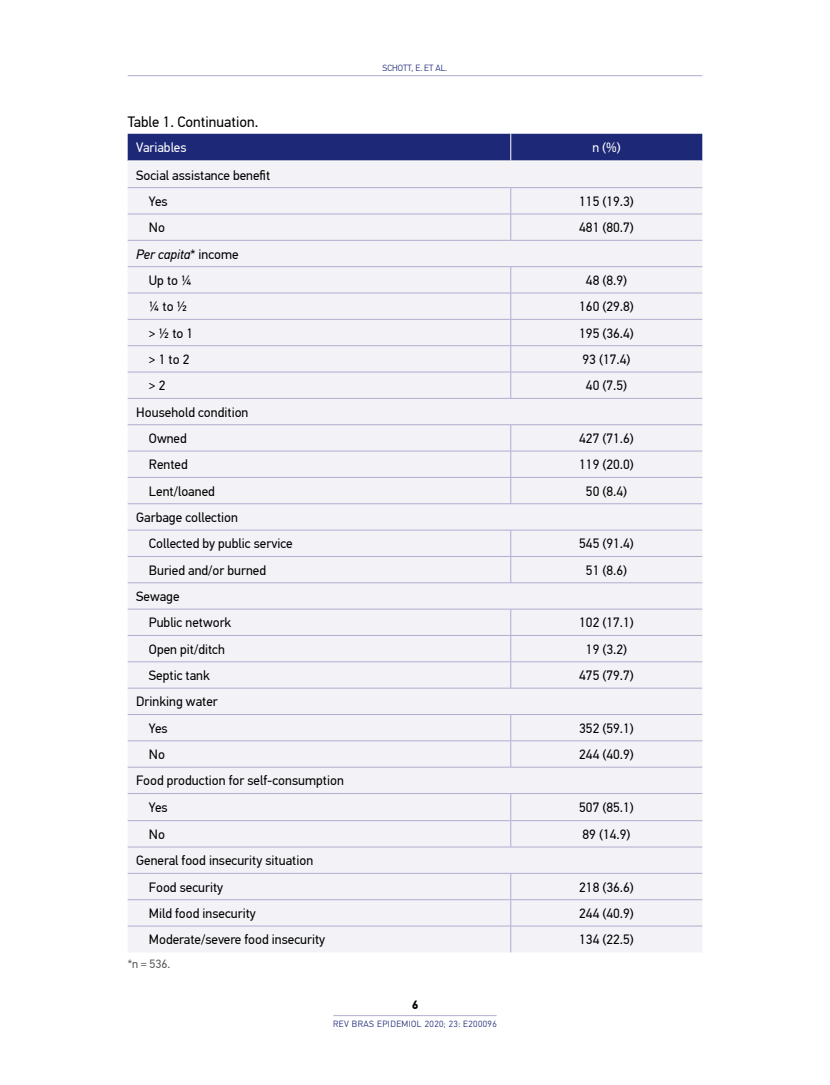
<style>
.page{position:relative;width:830px;height:1085px;background:#fff}
.page>*{position:absolute;margin:0;border:0;box-sizing:border-box;transform-origin:0 0}
.t1{font:15px "PF Din Text Pro";color:#000}
.t2{font:13.5px/26.4px "PF Din Text Pro";color:#000}
.t3{font:13.5px "PF Din Text Pro";color:#fff}
.t4{font:12px "PF Din Text Pro";color:#58595b}
.t5{font:700 12px "PF Din Text Pro";color:#000}
.t6{font:300 9px "PF Din Text Pro";letter-spacing:.05em;color:#1d2877}
.t7{font:300 9px "PF Din Text Pro";color:#1d2877}
.s1{font-style:italic}
</style>
<div class="page">
<hr style="left:128px;top:75px;width:574px;height:1px;background:#afaecf">
<hr style="left:333px;top:1015px;width:163px;height:1px;background:#afaecf">
<div style="left:128px;top:162px;width:574px;height:790px;background:#f2f2f7"></div>
<hr style="left:128px;top:187px;width:382px;height:1px;background:#afaecf">
<hr style="left:510px;top:187px;width:192px;height:1px;background:#afaecf">
<hr style="left:128px;top:213px;width:382px;height:1px;background:#afaecf">
<hr style="left:510px;top:213px;width:192px;height:1px;background:#afaecf">
<svg style="left:510px;top:188px;width:1px;height:52px"></svg>
<hr style="left:128px;top:240px;width:382px;height:1px;background:#afaecf">
<hr style="left:510px;top:240px;width:192px;height:1px;background:#afaecf">
<hr style="left:128px;top:266px;width:382px;height:1px;background:#afaecf">
<hr style="left:510px;top:266px;width:192px;height:1px;background:#afaecf">
<hr style="left:128px;top:292px;width:382px;height:1px;background:#afaecf">
<hr style="left:510px;top:292px;width:192px;height:1px;background:#afaecf">
<hr style="left:128px;top:319px;width:382px;height:1px;background:#afaecf">
<hr style="left:510px;top:319px;width:192px;height:1px;background:#afaecf">
<hr style="left:128px;top:345px;width:382px;height:1px;background:#afaecf">
<hr style="left:510px;top:345px;width:192px;height:1px;background:#afaecf">
<hr style="left:128px;top:371px;width:382px;height:1px;background:#afaecf">
<hr style="left:510px;top:371px;width:192px;height:1px;background:#afaecf">
<svg style="left:510px;top:267px;width:1px;height:131px"></svg>
<hr style="left:128px;top:398px;width:382px;height:1px;background:#afaecf">
<hr style="left:510px;top:398px;width:192px;height:1px;background:#afaecf">
<hr style="left:128px;top:424px;width:382px;height:1px;background:#afaecf">
<hr style="left:510px;top:424px;width:192px;height:1px;background:#afaecf">
<hr style="left:128px;top:450px;width:382px;height:1px;background:#afaecf">
<hr style="left:510px;top:450px;width:192px;height:1px;background:#afaecf">
<hr style="left:128px;top:477px;width:382px;height:1px;background:#afaecf">
<hr style="left:510px;top:477px;width:192px;height:1px;background:#afaecf">
<svg style="left:510px;top:425px;width:1px;height:78px"></svg>
<hr style="left:128px;top:503px;width:382px;height:1px;background:#afaecf">
<hr style="left:510px;top:503px;width:192px;height:1px;background:#afaecf">
<hr style="left:128px;top:529px;width:382px;height:1px;background:#afaecf">
<hr style="left:510px;top:529px;width:192px;height:1px;background:#afaecf">
<hr style="left:128px;top:556px;width:382px;height:1px;background:#afaecf">
<hr style="left:510px;top:556px;width:192px;height:1px;background:#afaecf">
<svg style="left:510px;top:530px;width:1px;height:52px"></svg>
<hr style="left:128px;top:582px;width:382px;height:1px;background:#afaecf">
<hr style="left:510px;top:582px;width:192px;height:1px;background:#afaecf">
<hr style="left:128px;top:608px;width:382px;height:1px;background:#afaecf">
<hr style="left:510px;top:608px;width:192px;height:1px;background:#afaecf">
<hr style="left:128px;top:635px;width:382px;height:1px;background:#afaecf">
<hr style="left:510px;top:635px;width:192px;height:1px;background:#afaecf">
<hr style="left:128px;top:661px;width:382px;height:1px;background:#afaecf">
<hr style="left:510px;top:661px;width:192px;height:1px;background:#afaecf">
<svg style="left:510px;top:609px;width:1px;height:78px"></svg>
<hr style="left:128px;top:714px;width:382px;height:1px;background:#afaecf">
<hr style="left:510px;top:714px;width:192px;height:1px;background:#afaecf">
<hr style="left:128px;top:740px;width:382px;height:1px;background:#afaecf">
<hr style="left:510px;top:740px;width:192px;height:1px;background:#afaecf">
<svg style="left:510px;top:715px;width:1px;height:51px"></svg>
<hr style="left:128px;top:766px;width:382px;height:1px;background:#afaecf">
<hr style="left:510px;top:766px;width:192px;height:1px;background:#afaecf">
<hr style="left:128px;top:793px;width:382px;height:1px;background:#afaecf">
<hr style="left:510px;top:793px;width:192px;height:1px;background:#afaecf">
<hr style="left:128px;top:820px;width:382px;height:1px;background:#afaecf">
<hr style="left:510px;top:820px;width:192px;height:1px;background:#afaecf">
<svg style="left:510px;top:793px;width:1px;height:53px"></svg>
<hr style="left:128px;top:846px;width:382px;height:1px;background:#afaecf">
<hr style="left:510px;top:846px;width:192px;height:1px;background:#afaecf">
<svg style="left:510px;top:873px;width:1px;height:79px"></svg>
<div style="left:128px;top:134px;width:574px;height:26px;background:#1d2877"></div>
<hr style="left:128px;top:872px;width:382px;height:1px;background:#afaecf">
<hr style="left:510px;top:872px;width:192px;height:1px;background:#afaecf">
<hr style="left:128px;top:899px;width:382px;height:1px;background:#afaecf">
<hr style="left:510px;top:899px;width:192px;height:1px;background:#afaecf">
<hr style="left:128px;top:925px;width:382px;height:1px;background:#afaecf">
<hr style="left:510px;top:925px;width:192px;height:1px;background:#afaecf">
<hr style="left:128px;top:687px;width:382px;height:1px;background:#afaecf">
<hr style="left:510px;top:687px;width:192px;height:1px;background:#afaecf">
<p class="t1" style="left:128px;top:113px;width:132px">Table 1. Continuation.</p>
<p class="t7" style="left:382px;top:63px;width:66px">SCHOTT, E. ET AL.</p>
<p class="t3" style="left:136px;top:140px;width:52px">Variables</p>
<p class="t3" style="left:592px;top:140px;width:30px">n (%)</p>
<p class="t2" style="left:149px;top:162px;width:123px;text-indent:-13px">Social assistance benefit<br>Yes</p>
<p class="t2" style="left:579px;top:188px;width:56px">115 (19.3)</p>
<p class="t2" style="left:149px;top:214px;width:18px">No</p>
<p class="t2" style="left:579px;top:214px;width:56px">481 (80.7)</p>
<p class="t2" style="left:149px;top:241px;width:91px;text-indent:-13px"><span class="s1">Per capita</span>* income<br>Up to ¼</p>
<p class="t2" style="left:585px;top:267px;width:43px">48 (8.9)</p>
<p class="t2" style="left:149px;top:293px;width:40px">¼ to ½</p>
<p class="t2" style="left:579px;top:293px;width:56px">160 (29.8)</p>
<p class="t2" style="left:149px;top:320px;width:46px">&gt; ½ to 1</p>
<p class="t2" style="left:579px;top:320px;width:56px">195 (36.4)</p>
<p class="t2" style="left:149px;top:346px;width:42px">&gt; 1 to 2</p>
<p class="t2" style="left:582px;top:346px;width:49px">93 (17.4)</p>
<p class="t2" style="left:149px;top:372px;width:18px">&gt; 2</p>
<p class="t2" style="left:585px;top:372px;width:43px">40 (7.5)</p>
<p class="t2" style="left:149px;top:399px;width:101px;text-indent:-13px">Household condition<br>Owned</p>
<p class="t2" style="left:579px;top:425px;width:56px">427 (71.6)</p>
<p class="t2" style="left:149px;top:451px;width:40px">Rented</p>
<p class="t2" style="left:579px;top:451px;width:56px">119 (20.0)</p>
<p class="t2" style="left:149px;top:478px;width:67px">Lent/loaned</p>
<p class="t2" style="left:585px;top:478px;width:43px">50 (8.4)</p>
<p class="t2" style="left:149px;top:504px;width:145px;text-indent:-13px">Garbage collection<br>Collected by public service</p>
<p class="t2" style="left:579px;top:530px;width:56px">545 (91.4)</p>
<p class="t2" style="left:149px;top:557px;width:118px">Buried and/or burned</p>
<p class="t2" style="left:585px;top:557px;width:43px">51 (8.6)</p>
<p class="t2" style="left:149px;top:583px;width:84px;text-indent:-13px">Sewage<br>Public network</p>
<p class="t2" style="left:579px;top:609px;width:56px">102 (17.1)</p>
<p class="t2" style="left:149px;top:636px;width:77px">Open pit/ditch</p>
<p class="t2" style="left:585px;top:636px;width:43px">19 (3.2)</p>
<p class="t2" style="left:149px;top:662px;width:62px">Septic tank</p>
<p class="t2" style="left:579px;top:662px;width:56px">475 (79.7)</p>
<p class="t2" style="left:149px;top:688px;width:70px;text-indent:-13px">Drinking water<br>Yes</p>
<p class="t2" style="left:579px;top:715px;width:56px">352 (59.1)</p>
<p class="t2" style="left:149px;top:741px;width:18px">No</p>
<p class="t2" style="left:579px;top:741px;width:56px">244 (40.9)</p>
<p class="t2" style="left:149px;top:767px;width:196px;text-indent:-13px">Food production for self-consumption<br>Yes</p>
<p class="t2" style="left:579px;top:794px;width:56px">507 (85.1)</p>
<p class="t2" style="left:149px;top:821px;width:18px">No</p>
<p class="t2" style="left:582px;top:821px;width:49px">89 (14.9)</p>
<p class="t2" style="left:149px;top:847px;width:166px;text-indent:-13px">General food insecurity situation<br>Food security</p>
<p class="t2" style="left:579px;top:873px;width:56px">218 (36.6)</p>
<p class="t2" style="left:149px;top:900px;width:108px">Mild food insecurity</p>
<p class="t2" style="left:579px;top:900px;width:56px">244 (40.9)</p>
<p class="t2" style="left:149px;top:926px;width:178px">Moderate/severe food insecurity</p>
<p class="t2" style="left:579px;top:926px;width:56px">134 (22.5)</p>
<p class="t4" style="left:128px;top:956px;width:44px">*n = 536.</p>
<p class="t5" style="left:411px;top:997px;width:8px">6</p>
<p class="t6" style="left:333px;top:1018px;width:165px">REV BRAS EPIDEMIOL 2020; 23: E200096</p>
</div>
